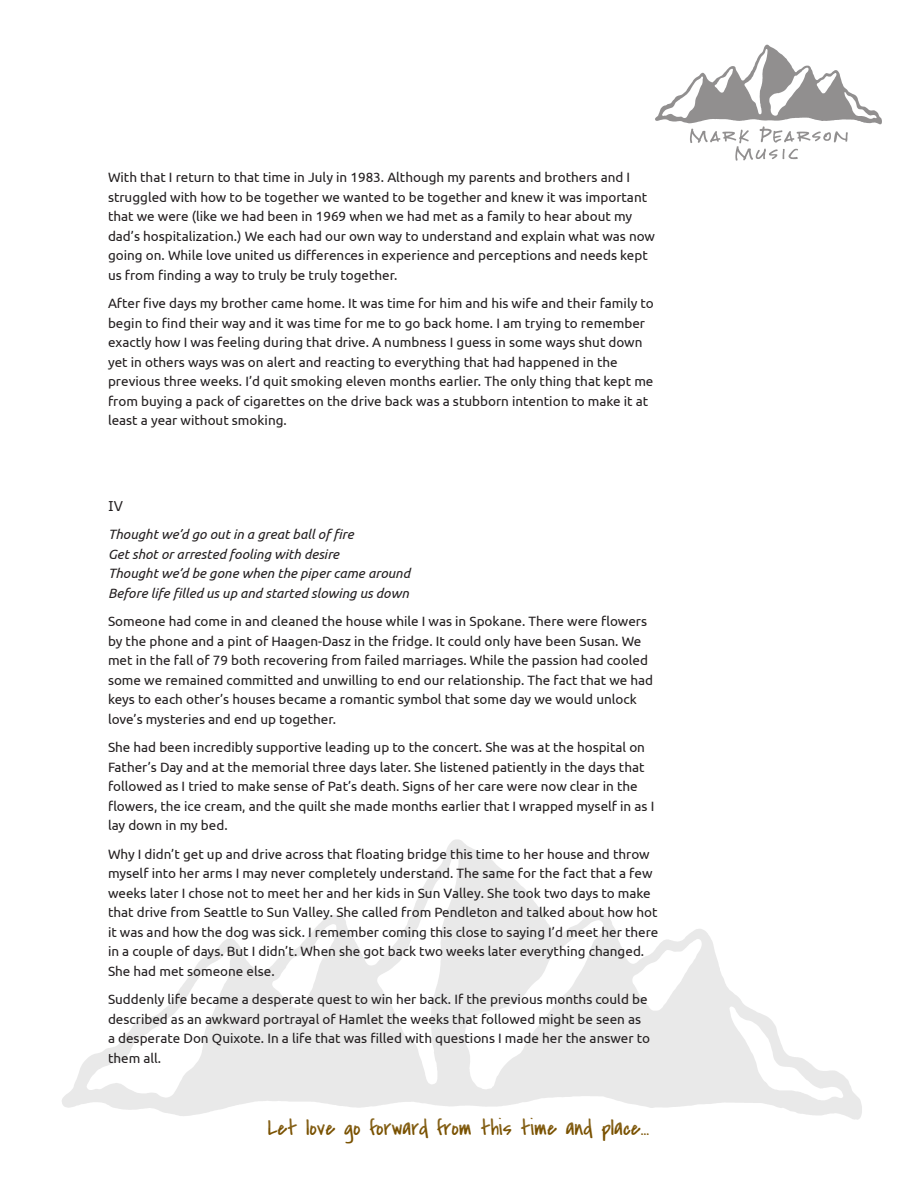
<style>
.page{position:relative;width:918px;height:1188px;background:#fff}
.page>*{position:absolute;margin:0;border:0;box-sizing:border-box;transform-origin:0 0}
.t1{font:22.5px "Covered By Your Grace";color:#795100}
.Body_Copy{font:13.5px/19.5px "Ubuntu";color:#231f20}
.Body_Copy-2{font:italic 13.5px/19.5px "Ubuntu";color:#231f20}
.Body_Copy-3{font:13.5px "Verdana";color:#231f20}
</style>
<div class="page">
<img style="left:655px;top:44px;width:227px;height:117px">
<p class="Body_Copy" style="left:108px;top:167px;width:549px">With that I return to that time in July in 1983. Although my parents and brothers and I struggled with how to be together we wanted to be together and knew it was important that we were (like we had been in 1969 when we had met as a family to hear about my dad’s hospitalization.) We each had our own way to understand and explain what was now going on. While love united us differences in experience and perceptions and needs kept us from finding a way to truly be truly together.</p>
<p class="Body_Copy" style="left:108px;top:293px;width:547px">After five days my brother came home. It was time for him and his wife and their family to begin to find their way and it was time for me to go back home. I am trying to remember exactly how I was feeling during that drive. A numbness I guess in some ways shut down yet in others ways was on alert and reacting to everything that had happened in the previous three weeks. I’d quit smoking eleven months earlier. The only thing that kept me from buying a pack of cigarettes on the drive back was a stubborn intention to make it at least a year without smoking.</p>
<p class="Body_Copy-3" style="left:108px;top:497px;width:16px">IV</p>
<p class="Body_Copy-2" style="left:108px;top:524px;width:304px">Thought we’d go out in a great ball of fire<br>Get shot or arrested fooling with desire<br>Thought we’d be gone when the piper came around Before life filled us up and started slowing us down</p>
<p class="Body_Copy" style="left:108px;top:611px;width:547px">Someone had come in and cleaned the house while I was in Spokane. There were flowers by the phone and a pint of Haagen-Dasz in the fridge. It could only have been Susan. We met in the fall of 79 both recovering from failed marriages. While the passion had cooled some we remained committed and unwilling to end our relationship. The fact that we had keys to each other’s houses became a romantic symbol that some day we would unlock love’s mysteries and end up together.</p>
<p class="Body_Copy" style="left:108px;top:737px;width:548px">She had been incredibly supportive leading up to the concert. She was at the hospital on Father’s Day and at the memorial three days later. She listened patiently in the days that followed as I tried to make sense of Pat’s death. Signs of her care were now clear in the flowers, the ice cream, and the quilt she made months earlier that I wrapped myself in as I lay down in my bed.</p>
<p class="Body_Copy" style="left:108px;top:844px;width:552px">Why I didn’t get up and drive across that floating bridge this time to her house and throw myself into her arms I may never completely understand. The same for the fact that a few weeks later I chose not to meet her and her kids in Sun Valley. She took two days to make that drive from Seattle to Sun Valley. She called from Pendleton and talked about how hot it was and how the dog was sick. I remember coming this close to saying I’d meet her there in a couple of days. But I didn’t. When she got back two weeks later everything changed.<br>She had met someone else.</p>
<p class="Body_Copy" style="left:108px;top:989px;width:544px">Suddenly life became a desperate quest to win her back. If the previous months could be described as an awkward portrayal of Hamlet the weeks that followed might be seen as a desperate Don Quixote. In a life that was filled with questions I made her the answer to them all.</p>
<h1 class="t1" style="left:268px;top:1112px;width:383px">Let love go forward from this time and place…</h1>
</div>
